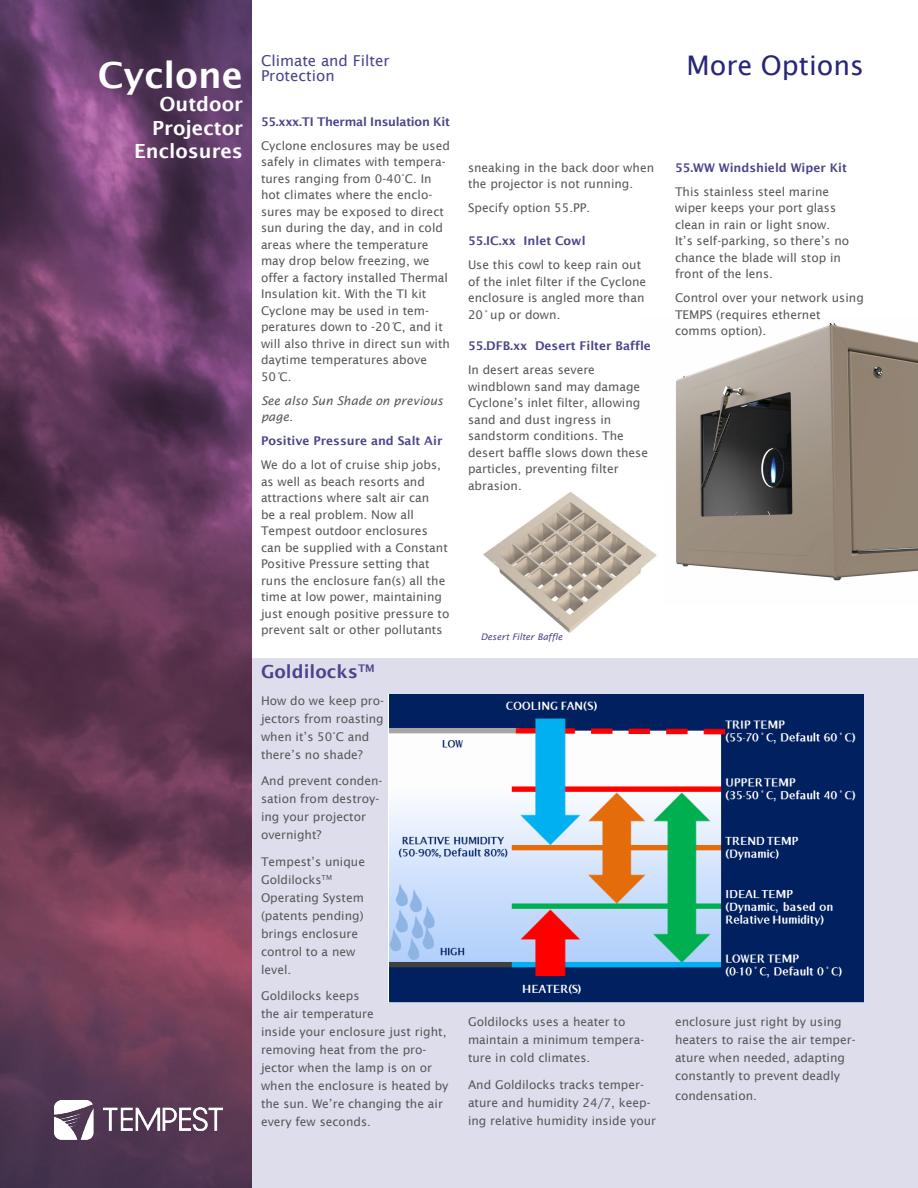
<style>
.page{position:relative;width:918px;height:1188px;background:#fff}
.page>*{position:absolute;margin:0;border:0;box-sizing:border-box;transform-origin:0 0}
.t1{font:600 36px "Lucida Sans";color:#fff}
.t2{font:27px "Lucida Sans";color:#272679}
.t3{font:600 19.5px "Lucida Sans";color:#fff}
.t4{font:600 18px "Lucida Sans";color:#4a458a}
.t5{font:15px/15px "Lucida Sans";color:#4a458a}
.t6{font:12px/16.5px "Lucida Sans";color:#57585a}
.t7{font:600 12px "Lucida Sans";color:#4a458a}
.t8{font:italic 12px/16.5px "Lucida Sans";color:#57585a}
.t9{font:600 12px "Lucida Sans";letter-spacing:-.02em;color:#4a458a}
.t10{font:italic 9px "Lucida Sans";color:#4a458a}
.s1{font-style:italic}
</style>
<div class="page">
<img style="left:675px;top:322px;width:243px;height:259px">
<img style="left:483px;top:491px;width:174px;height:142px">
<img style="left:0;top:0;width:252px;height:1188px">
<img style="left:55px;top:1100px;width:167px;height:44px">
<div style="left:252px;top:659px;width:666px;height:529px;background:#deddeb"></div>
<img style="left:389px;top:695px;width:475px;height:308px">
<p class="t1" style="left:98px;top:55px;width:147px">Cyclone</p>
<p class="t3" style="left:160px;top:93px;width:85px">Outdoor</p>
<p class="t3" style="left:152px;top:117px;width:92px">Projector</p>
<p class="t3" style="left:134px;top:140px;width:110px">Enclosures</p>
<p class="t5" style="left:261px;top:53px;width:130px">Climate and Filter<br>Protection</p>
<p class="t9" style="left:261px;top:114px;width:191px">55.xxx.TI Thermal Insulation Kit</p>
<p class="t6" style="left:261px;top:137px;width:190px">Cyclone enclosures may be used safely in climates with tempera&shy;tures ranging from 0-40°C. In hot climates where the enclo&shy;sures may be exposed to direct sun during the day, and in cold areas where the temperature may drop below freezing, we offer a factory installed Thermal<br>Insulation kit. With the TI kit<br>Cyclone may be used in tem&shy;peratures down to -20<span class="s1">°</span>C, and it will also thrive in direct sun with daytime temperatures above<br>50<span class="s1">°</span>C.</p>
<p class="t8" style="left:261px;top:392px;width:183px">See also Sun Shade on previous page.</p>
<p class="t7" style="left:261px;top:434px;width:183px">Positive Pressure and Salt Air</p>
<p class="t6" style="left:261px;top:457px;width:190px">We do a lot of cruise ship jobs, as well as beach resorts and attractions where salt air can<br>be a real problem. Now all<br>Tempest outdoor enclosures can be supplied with a Constant<br>Positive Pressure setting that runs the enclosure fan(s) all the time at low power, maintaining just enough positive pressure to prevent salt or other pollutants</p>
<p class="t4" style="left:261px;top:662px;width:115px">Goldilocks<sup>TM</sup></p>
<p class="t6" style="left:261px;top:692px;width:125px;line-height:18px">How do we keep pro&shy;jectors from roasting when it’s 50°C and there’s no shade?</p>
<p class="t6" style="left:261px;top:772px;width:123px;line-height:18px">And prevent conden&shy;sation from destroy&shy;ing your projector overnight?</p>
<p class="t6" style="left:261px;top:853px;width:106px;line-height:18px">Tempest’s unique<br>Goldilocks<sup>TM<br></sup>Operating System (patents pending) brings enclosure control to a new level.</p>
<p class="t6" style="left:261px;top:987px;width:189px;line-height:18px">Goldilocks keeps<br>the air temperature<br>inside your enclosure just right, removing heat from the pro&shy;jector when the lamp is on or when the enclosure is heated by the sun. We’re changing the air every few seconds.</p>
<p class="t6" style="left:468px;top:159px;width:188px">sneaking in the back door when the projector is not running.</p>
<p class="t6" style="left:468px;top:200px;width:124px">Specify option 55.PP.</p>
<p class="t7" style="left:468px;top:234px;width:119px">55.IC.xx Inlet Cowl</p>
<p class="t6" style="left:468px;top:257px;width:180px">Use this cowl to keep rain out of the inlet filter if the Cyclone enclosure is angled more than<br>20<span class="s1">°</span> up or down.</p>
<p class="t7" style="left:468px;top:339px;width:184px">55.DFB.xx Desert Filter Baffle</p>
<p class="t6" style="left:468px;top:362px;width:182px">In desert areas severe windblown sand may damage<br>Cyclone’s inlet filter, allowing sand and dust ingress in sandstorm conditions. The desert baffle slows down these particles, preventing filter abrasion.</p>
<p class="t10" style="left:481px;top:631px;width:83px">Desert Filter Baffle</p>
<p class="t6" style="left:468px;top:1013px;width:178px;line-height:18px">Goldilocks uses a heater to maintain a minimum tempera&shy;ture in cold climates.</p>
<p class="t6" style="left:468px;top:1075px;width:190px;line-height:18px">And Goldilocks tracks temper&shy;ature and humidity 24/7, keep&shy;ing relative humidity inside your</p>
<p class="t2" style="left:687px;top:50px;width:179px">More Options</p>
<p class="t7" style="left:675px;top:160px;width:173px">55.WW Windshield Wiper Kit</p>
<p class="t6" style="left:675px;top:183px;width:176px">This stainless steel marine wiper keeps your port glass clean in rain or light snow.<br>It’s self-parking, so there’s no chance the blade will stop in front of the lens.</p>
<p class="t6" style="left:675px;top:290px;width:190px">Control over your network using<br>TEMPS (requires ethernet comms option).</p>
<p class="t6" style="left:675px;top:1013px;width:182px;line-height:18px">enclosure just right by using heaters to raise the air temper&shy;ature when needed, adapting constantly to prevent deadly</p>
<p class="t6" style="left:675px;top:1087px;width:83px">condensation.</p>
</div>
